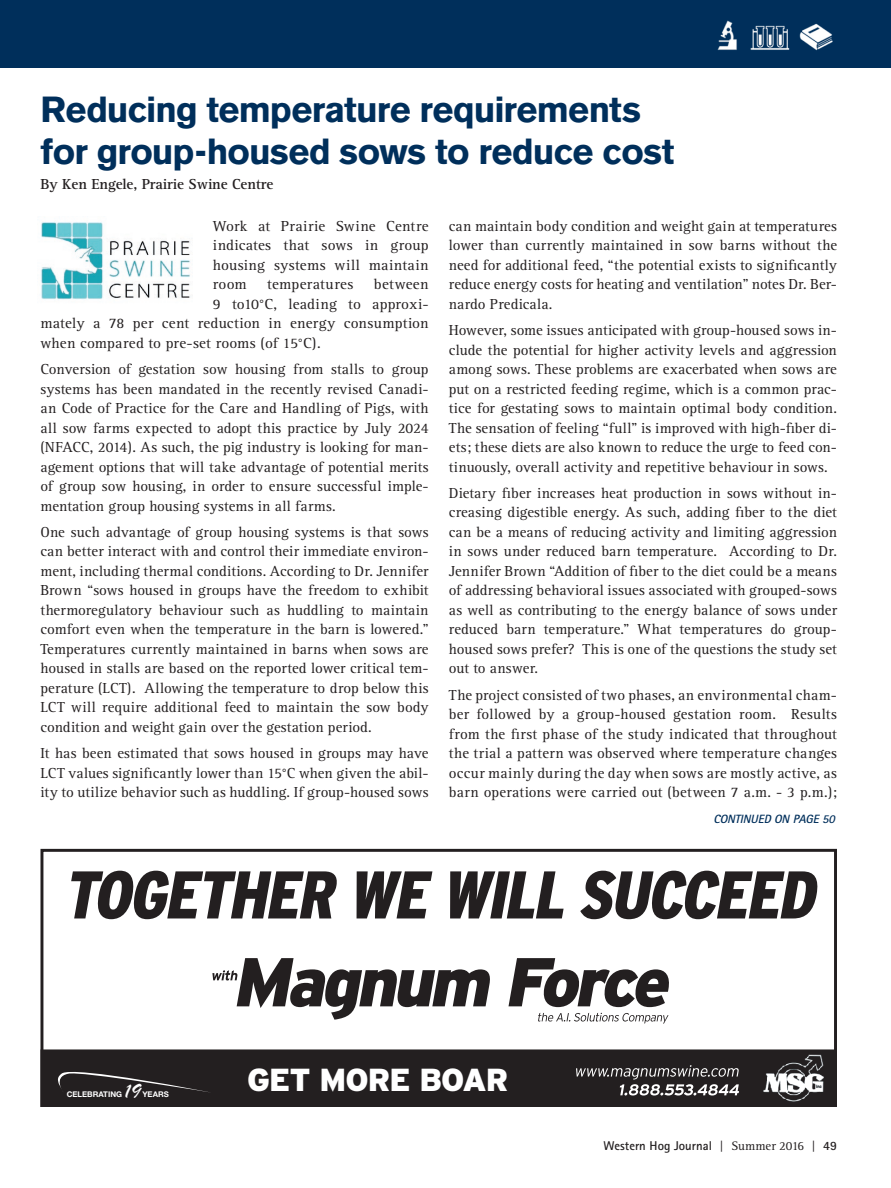
<style>
.page{position:relative;width:891px;height:1188px;background:#fff}
.page>*{position:absolute;margin:0;border:0;box-sizing:border-box;transform-origin:0 0}
.t1{font:italic 900 condensed 67.2px "Interstate";color:#231f20}
.Header_MD_Blue{font:700 36px/42px "Volvo Sans";letter-spacing:-.01em;color:#002f5b}
.t2{font:italic 700 33.45px "Interstate";color:#231f20}
.t3{font:900 31.8px "Interstate";letter-spacing:-.03em;color:#fff}
.t4{font:21.75px "Brush Script";color:#fff}
.Text_15{font:15px/19.5px "Rotis Serif";letter-spacing:.01em;color:#231f20;text-align:justify}
.Byline_11{font:700 15px "Rotis Serif";letter-spacing:-.01em;color:#231f20}
.t5{font:13.2px "Brush Script";color:#fff}
.t6{font:700 12.75px "Rotis Sans Serif Std";color:#231f20}
.Continued_on_Page{font:italic 700 12px "Rotis Sans Serif Std";color:#002f5b}
.t7{font:700 7.8px "Helvetica Neue";color:#fff}
.t8{font:700 4.8px "Helvetica Neue";color:#fff}
.s1{font-size:38.25px}
.s2{font-family:"Rotis Serif";font-weight:400}
</style>
<div class="page">
<svg style="left:44px;top:1052px;width:789px;height:51px;background:#2f2b2c"></svg>
<div style="left:40px;top:1049px;width:797px;height:58px;border:2px solid #231f20"></div>
<svg style="left:212px;top:958px;width:457px;height:66px"></svg>
<div style="left:40px;top:849px;width:797px;height:258px;border:3px solid #231f20"></div>
<div style="left:0;top:0;width:891px;height:68px;background:#002f5b"></div>
<img style="left:40px;top:222px;width:151px;height:78px">
<img style="left:717px;top:20px;width:116px;height:31px">
<p class="Header_MD_Blue" style="left:40px;top:88px;width:636px">Reducing temperature requirements for group-housed sows to reduce cost</p>
<p class="Byline_11" style="left:40px;top:175px;width:234px">By Ken Engele, Prairie Swine Centre</p>
<p class="Text_15" style="left:213px;top:217px;width:217px">Work at Prairie Swine Centre indicates that sows in group housing systems will maintain room</p>
<p class="Text_15" style="left:449px;top:217px;width:390px">can maintain body condition and weight gain at temperatures lower than currently maintained in sow barns without the need for additional feed, “the potential exists to significantly reduce energy costs for heating and ventilation” notes Dr. Ber&shy;nardo Predicala.</p>
<p class="Text_15" style="left:449px;top:321px;width:390px">However, some issues anticipated with group-housed sows in&shy;clude the potential for higher activity levels and aggression among sows. These problems are exacerbated when sows are put on a restricted feeding regime, which is a common prac&shy;tice for gestating sows to maintain optimal body condition.<br>The sensation of feeling “full” is improved with high-fiber di&shy;ets; these diets are also known to reduce the urge to feed con&shy;tinuously, overall activity and repetitive behaviour in sows.</p>
<p class="Text_15" style="left:449px;top:484px;width:390px">Dietary fiber increases heat production in sows without in&shy;creasing digestible energy. As such, adding fiber to the diet can be a means of reducing activity and limiting aggression in sows under reduced barn temperature. According to Dr.<br>Jennifer Brown “Addition of fiber to the diet could be a means of addressing behavioral issues associated with grouped-sows as well as contributing to the energy balance of sows under reduced barn temperature.” What temperatures do group&shy;housed sows prefer? This is one of the questions the study set out to answer.</p>
<p class="Text_15" style="left:449px;top:685px;width:390px">The project consisted of two phases, an environmental cham&shy;ber followed by a group-housed gestation room. Results from the first phase of the study indicated that throughout the trial a pattern was observed where temperature changes occur mainly during the day when sows are mostly active, as barn operations were carried out (between 7 a.m. - 3 p.m.);</p>
<p class="Continued_on_Page" style="left:713px;top:811px;width:126px">CONTINUED ON PAGE50</p>
<p class="Text_15" style="left:267px;top:275px;width:88px">temperatures</p>
<p class="Text_15" style="left:374px;top:275px;width:56px">between</p>
<p class="Text_15" style="left:213px;top:295px;width:217px">9 to10°C, leading to approxi-</p>
<p class="Text_15" style="left:40px;top:314px;width:390px">mately a 78 per cent reduction in energy consumption</p>
<p class="Text_15" style="left:40px;top:334px;width:282px">when compared to pre-set rooms (of 15°C).</p>
<p class="Text_15" style="left:40px;top:360px;width:390px">Conversion of gestation sow housing from stalls to group systems has been mandated in the recently revised Canadi&shy;an Code of Practice for the Care and Handling of Pigs, with all sow farms expected to adopt this practice by July 2024 (NFACC, 2014). As such, the pig industry is looking for man&shy;agement options that will take advantage of potential merits of group sow housing, in order to ensure successful imple&shy;mentation group housing systems in all farms.</p>
<p class="Text_15" style="left:40px;top:523px;width:390px">One such advantage of group housing systems is that sows can better interact with and control their immediate environ&shy;ment, including thermal conditions. According to Dr. Jennifer Brown “sows housed in groups have the freedom to exhibit thermoregulatory behaviour such as huddling to maintain comfort even when the temperature in the barn is lowered.” Temperatures currently maintained in barns when sows are housed in stalls are based on the reported lower critical tem&shy;perature (LCT). Allowing the temperature to drop below this LCT will require additional feed to maintain the sow body condition and weight gain over the gestation period.</p>
<p class="Text_15" style="left:40px;top:744px;width:390px">It has been estimated that sows housed in groups may have LCT values significantly lower than 15°C when given the abil&shy;ity to utilize behavior such as huddling. If group-housed sows</p>
<p class="t1" style="left:63px;top:858px;width:766px">TOGETHER WE WILL SUCCEED</p>
<p class="t2" style="left:244px;top:897px;width:405px">U S<span class="s1">S P</span>E<span class="s1">R</span>T<span class="s1">I N</span>H E<span class="s1">G</span> B<span class="s1">I N</span>E S<span class="s1">T</span>T<span class="s1">O</span>G<span class="s1">A</span>E N<span class="s1">C</span> E<span class="s1">T</span>T<span class="s1">I O</span>I C<span class="s1">N</span>S</p>
<p class="t7" style="left:67px;top:1090px;width:57px">CELEBRATING</p>
<p class="t4" style="left:125px;top:1078px;width:17px">19</p>
<p class="t7" style="left:142px;top:1090px;width:28px">YEARS</p>
<p class="t3" style="left:247px;top:1062px;width:263px">GET MORE BOAR</p>
<p class="t5" style="left:249px;top:1068px;width:11px">19</p>
<p class="t8" style="left:260px;top:1075px;width:18px">YEARS</p>
<p class="t6" style="left:604px;top:1137px;width:235px">Western Hog Journal <span class="s2">| Summer 2016 |</span> 49</p>
</div>
